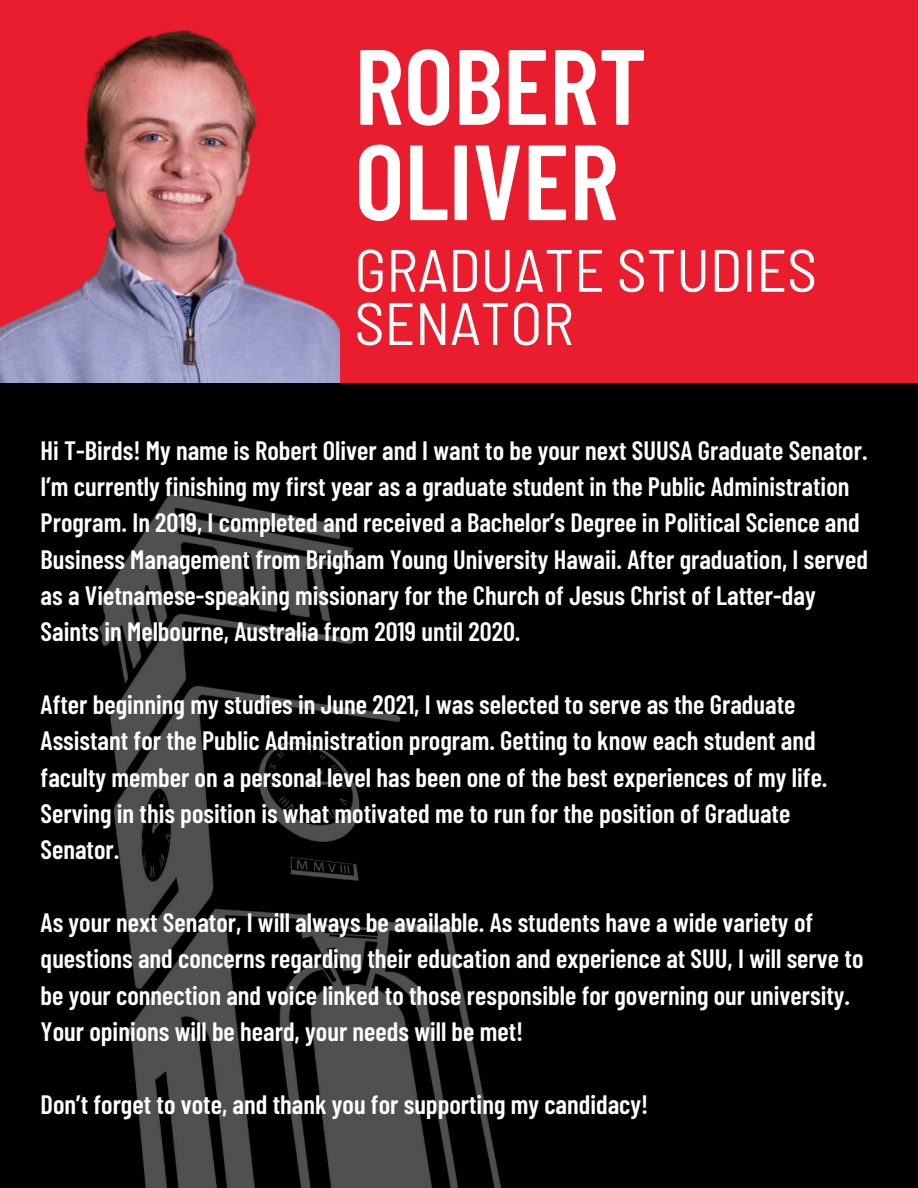
<style>
.page{position:relative;width:918px;height:1188px;background:#e91d2d}
.page>*{position:absolute;margin:0;border:0;box-sizing:border-box;transform-origin:0 0}
.t1{font:600 106.65px/95.4px "Barlow Condensed";color:#fff}
.t2{font:semi-condensed 59.7px/53.2px "Barlow";color:#fff}
.t3{font:600 26.55px/36.3px "Barlow Condensed";color:#fff}
</style>
<div class="page">
<img style="left:0;top:29px;width:340px;height:354px">
<div style="left:0;top:383px;width:918px;height:805px;background:#000"></div>
<img style="left:99px;top:493px;width:403px;height:695px">
<h1 class="t1" style="left:355px;top:34px;width:294px">ROBERT<br>OLIVER</h1>
<h2 class="t2" style="left:355px;top:241px;width:464px">GRADUATE STUDIES<br>SENATOR</h2>
<p class="t3" style="left:41px;top:431px;width:829px">Hi T-Birds! My name is Robert Oliver and I want to be your next SUUSA Graduate Senator.<br>I’m currently finishing my first year as a graduate student in the Public Administration Program. In 2019, I completed and received a Bachelor’s Degree in Political Science and Business Management from Brigham Young University Hawaii. After graduation, I served as a Vietnamese-speaking missionary for the Church of Jesus Christ of Latter-day Saints in Melbourne, Australia from 2019 until 2020.</p>
<p class="t3" style="left:41px;top:685px;width:788px">After beginning my studies in June 2021, I was selected to serve as the Graduate Assistant for the Public Administration program. Getting to know each student and faculty member on a personal level has been one of the best experiences of my life.<br>Serving in this position is what motivated me to run for the position of Graduate Senator.</p>
<p class="t3" style="left:41px;top:903px;width:824px">As your next Senator, I will always be available. As students have a wide variety of questions and concerns regarding their education and experience at SUU, I will serve to be your connection and voice linked to those responsible for governing our university.<br>Your opinions will be heard, your needs will be met!</p>
<p class="t3" style="left:41px;top:1085px;width:609px">Don’t forget to vote, and thank you for supporting my candidacy!</p>
</div>
